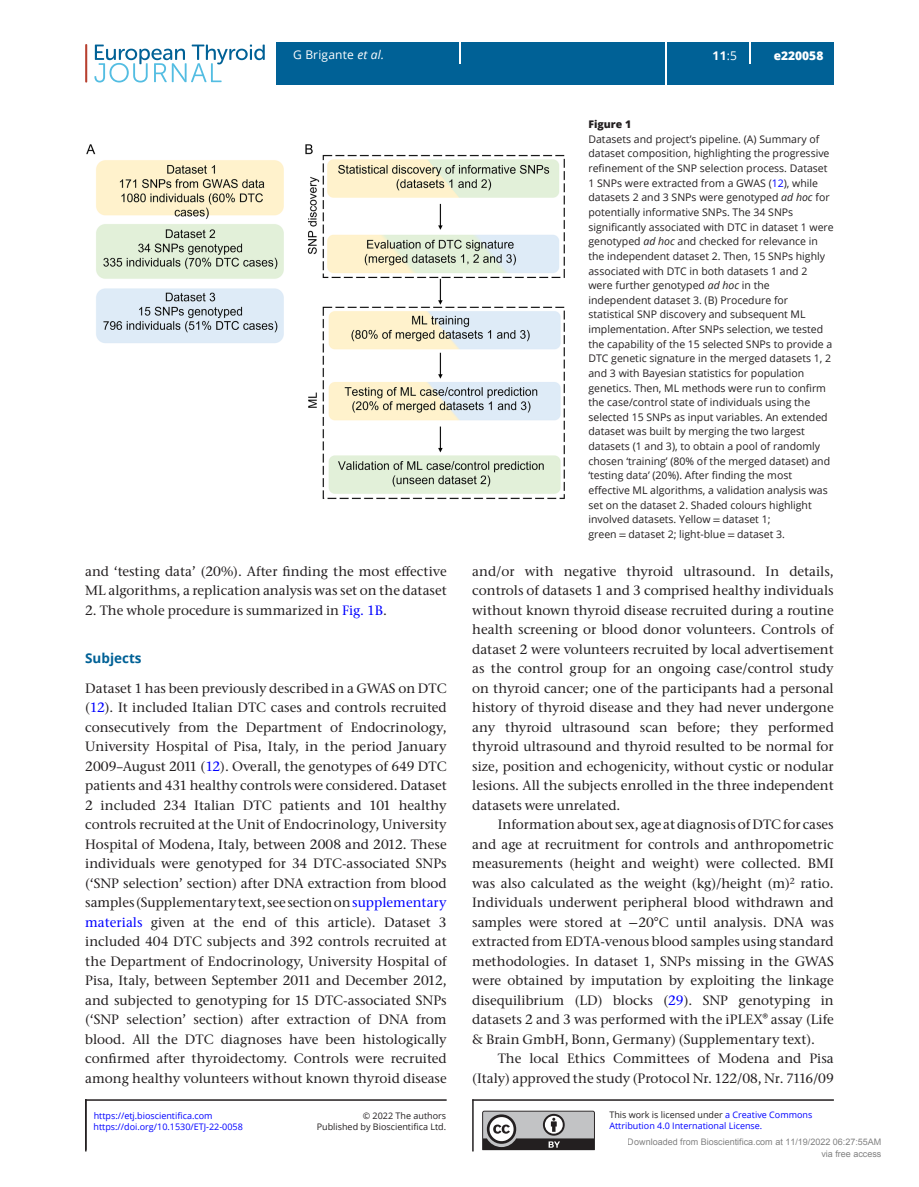
<style>
.page{position:relative;width:919px;height:1187px;background:#fff}
.page>*{position:absolute;margin:0;border:0;box-sizing:border-box;transform-origin:0 0}
.TXT{font:500 13.5px/19.5px "Stone Serif ITC Pro";color:#231f20;text-align:justify}
.TXI{font:500 13.5px/19.5px "Stone Serif ITC Pro";color:#231f20;text-align:justify}
.t1{font:700 13.5px "Open Sans";color:#006196}
.t2{font:12px "Open Sans";letter-spacing:.015em;color:#fff}
.t3{font:800 12px "Open Sans";color:#fff}
.t4{font:700 12px "Open Sans";color:#fff}
.FC{font:10.5px/14.5px "Open Sans";color:#231f20}
.FC-2{font:800 10.5px "Open Sans";color:#231f20}
.t5{font:9px/11.2px "Open Sans";color:#00f}
.t6{font:9px/12px "Arial";color:rgb(0 0 0/.5);text-align:right}
.t7{font:9px/11.2px "Open Sans";color:#231f20;text-align:right}
.s1{font-style:italic}
.s2{font-weight:400}
.s3{color:#00f}
.s4{font-family:"STIX Two Text"}
.s5{font-family:"STIX Two Math";font-weight:400}
.s6{color:#231f20}
</style>
<div class="page">
<div style="left:276px;top:42px;width:557px;height:43px;background:#006196"></div>
<svg style="left:94px;top:45px;width:171px;height:37px"></svg>
<hr style="left:85px;top:44px;width:2px;height:39px;background:#b7402f">
<svg style="left:459px;top:42px;width:1px;height:22px"></svg>
<hr style="left:665px;top:42px;width:1px;height:43px;background:#fff">
<svg style="left:749px;top:42px;width:1px;height:22px"></svg>
<img style="left:86px;top:144px;width:479px;height:355px">
<svg style="left:482px;top:1110px;width:113px;height:39px;background:#919091"></svg>
<hr style="left:85px;top:1099px;width:361px;height:1px;background:#231f20">
<hr style="left:85px;top:1099px;width:2px;height:52px;background:#231f20">
<hr style="left:472px;top:1099px;width:1px;height:52px;background:#231f20">
<hr style="left:472px;top:1099px;width:361px;height:1px;background:#231f20">
<p class="t2" style="left:293px;top:47px;width:92px">G Brigante <span class="s1">et al.</span></p>
<p class="t4" style="left:712px;top:47px;width:26px">11<span class="s2">:5</span></p>
<p class="t3" style="left:773px;top:46px;width:51px">e220058</p>
<p class="TXT" style="left:85px;top:561px;width:363px">and ‘testing data’ (20%). After finding the most effective<br>ML algorithms, a replication analysis was set on the dataset</p>
<p class="TXT" style="left:85px;top:600px;width:303px">2. The whole procedure is summarized in <span class="s3">Fig. 1B</span>.</p>
<h2 class="t1" style="left:85px;top:649px;width:58px">Subjects</h2>
<p class="TXT" style="left:85px;top:678px;width:363px">Dataset 1 has been previously described in a GWAS on DTC (<span class="s3">12</span>). It included Italian DTC cases and controls recruited consecutively from the Department of Endocrinology, University Hospital of Pisa, Italy, in the period January 2009–August 2011 (<span class="s3">12</span>). Overall, the genotypes of 649 DTC patients and 431 healthy controls were considered. Dataset 2 included 234 Italian DTC patients and 101 healthy controls recruited at the Unit of Endocrinology, University Hospital of Modena, Italy, between 2008 and 2012. These individuals were genotyped for 34 DTC-associated SNPs (‘SNP selection’ section) after DNA extraction from blood samples (Supplementary text, see section on <span class="s3">supplementary materials</span> given at the end of this article). Dataset 3 included 404 DTC subjects and 392 controls recruited at the Department of Endocrinology, University Hospital of Pisa, Italy, between September 2011 and December 2012, and subjected to genotyping for 15 DTC-associated SNPs (‘SNP selection’ section) after extraction of DNA from blood. All the DTC diagnoses have been histologically confirmed after thyroidectomy. Controls were recruited among healthy volunteers without known thyroid disease</p>
<p class="FC-2" style="left:588px;top:116px;width:44px">Figure 1</p>
<p class="FC" style="left:588px;top:131px;width:247px">Datasets and project’s pipeline. (A) Summary of dataset composition, highlighting the progressive refinement of the SNP selection process. Dataset 1 SNPs were extracted from a GWAS (<span class="s3">12</span>), while datasets 2 and 3 SNPs were genotyped <span class="s1">ad hoc</span> for potentially informative SNPs. The 34 SNPs significantly associated with DTC in dataset 1 were genotyped <span class="s1">ad hoc</span> and checked for relevance in the independent dataset 2. Then, 15 SNPs highly associated with DTC in both datasets 1 and 2 were further genotyped <span class="s1">ad hoc</span> in the independent dataset 3. (B) Procedure for statistical SNP discovery and subsequent ML implementation. After SNPs selection, we tested the capability of the 15 selected SNPs to provide a DTC genetic signature in the merged datasets 1, 2 and 3 with Bayesian statistics for population genetics. Then, ML methods were run to confirm the case/control state of individuals using the selected 15 SNPs as input variables. An extended dataset was built by merging the two largest datasets (1 and 3), to obtain a pool of randomly chosen ‘training’ (80% of the merged dataset) and ‘testing data’ (20%). After finding the most effective ML algorithms, a validation analysis was set on the dataset 2. Shaded colours highlight involved datasets. Yellow <span class="s4">=</span> dataset 1;<br>green <span class="s4">=</span> dataset 2; light-blue <span class="s4">=</span> dataset 3.</p>
<p class="TXT" style="left:472px;top:561px;width:363px">and/or with negative thyroid ultrasound. In details, controls of datasets 1 and 3 comprised healthy individuals without known thyroid disease recruited during a routine health screening or blood donor volunteers. Controls of dataset 2 were volunteers recruited by local advertisement as the control group for an ongoing case/control study on thyroid cancer; one of the participants had a personal history of thyroid disease and they had never undergone any thyroid ultrasound scan before; they performed thyroid ultrasound and thyroid resulted to be normal for size, position and echogenicity, without cystic or nodular lesions. All the subjects enrolled in the three independent datasets were unrelated.</p>
<p class="TXI" style="left:472px;top:814px;width:363px;text-indent:26px">Information about sex, age at diagnosis of DTC for cases and age at recruitment for controls and anthropometric measurements (height and weight) were collected. BMI was also calculated as the weight (kg)/height (m)<sup>2</sup> ratio.<br>Individuals underwent peripheral blood withdrawn and samples were stored at <span class="s5">−</span>20°C until analysis. DNA was extracted from EDTA-venous blood samples using standard methodologies. In dataset 1, SNPs missing in the GWAS were obtained by imputation by exploiting the linkage disequilibrium (LD) blocks (<span class="s3">29</span>). SNP genotyping in datasets 2 and 3 was performed with the iPLEX® assay (Life &amp; Brain GmbH, Bonn, Germany) (Supplementary text).</p>
<p class="TXI" style="left:472px;top:1048px;width:363px;text-align:right">The local Ethics Committees of Modena and Pisa (Italy) approved the study (Protocol Nr. 122/08, Nr. 7116/09</p>
<p class="t5" style="left:94px;top:1109px;width:120px">https://etj.bioscientifica.com</p>
<p class="t7" style="left:317px;top:1109px;width:131px">© 2022 The authors<br>Published by Bioscientifica Ltd.</p>
<p class="t5" style="left:609px;top:1108px;width:204px"><span class="s6">This work is licensed under</span> a Creative Commons<br>Attribution 4.0 International License.</p>
<p class="t6" style="left:627px;top:1135px;width:255px">Downloaded from Bioscientifica.com at 11/19/2022 06:27:55AM via free access</p>
<p class="t5" style="left:93px;top:1121px;width:151px">https://doi.org/10.1530/ETJ-22-0058</p>
</div>
